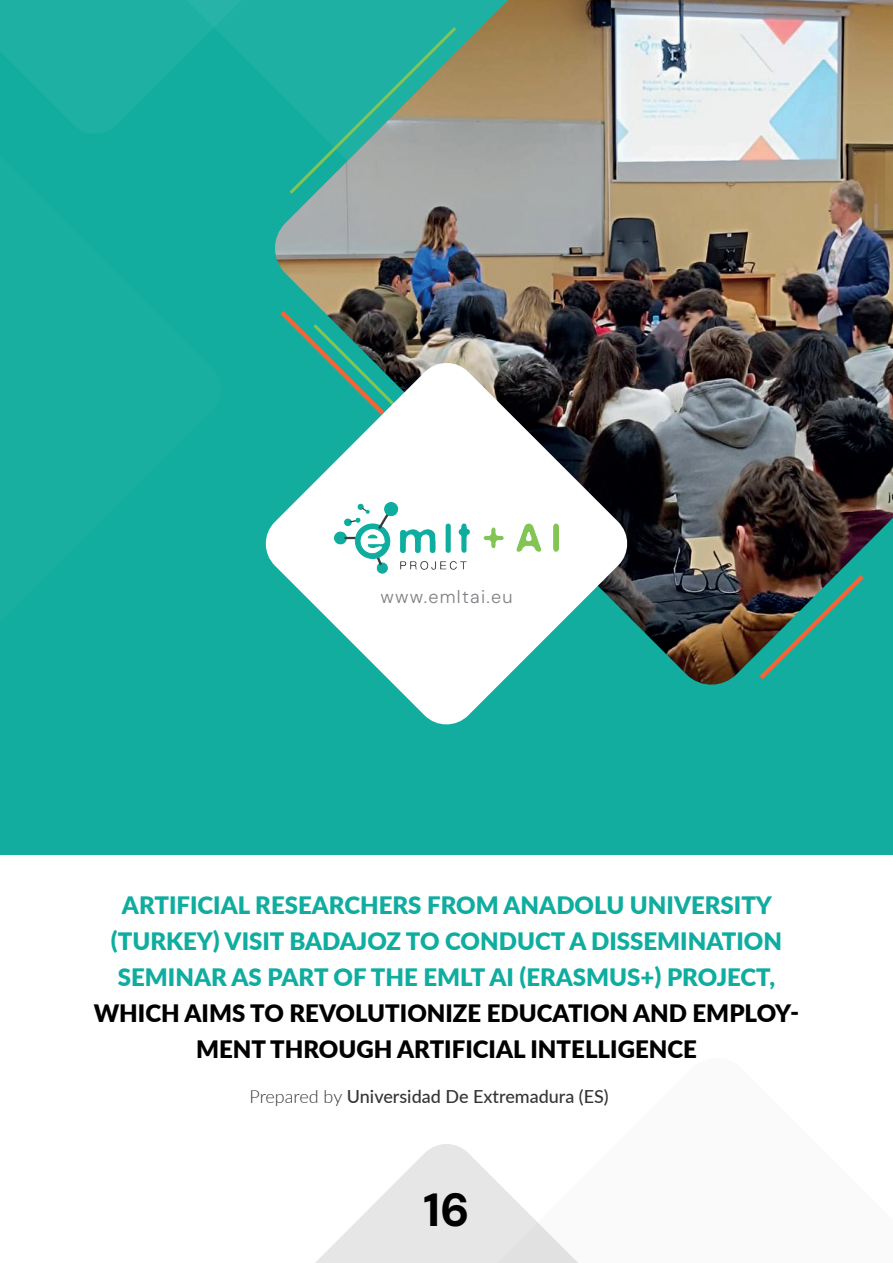
<style>
.page{position:relative;width:893px;height:1263px;background:#fff}
.page>*{position:absolute;margin:0;border:0;box-sizing:border-box;transform-origin:0 0}
.t1{font:800 46.5px "DM Sans";color:#000001}
.t2{font:900 24px/36px "Lato";color:#0fada0;text-align:center}
.t3{font:900 24px/36px "Lato";color:#000;text-align:center}
.t4{font:500 18px "Lato";color:#363536}
.t5{font:300 18px "DM Sans";letter-spacing:.07em;color:#808285}
.s1{font-weight:300}
</style>
<div class="page">
<svg style="left:315px;top:1144px;width:263px;height:119px;fill:#e6e6e6"></svg>
<div style="left:0;top:0;width:893px;height:855px;background:#12ad9f"></div>
<div style="left:0;top:0;width:156px;height:85px;background:#1db0a3"></div>
<svg style="left:156px;top:0;width:115px;height:84px;fill:#1db0a3"></svg>
<img style="left:271px;top:0;width:622px;height:685px">
<svg style="left:286px;top:24px;width:173px;height:173px"></svg>
<svg style="left:275px;top:306px;width:114px;height:54px"></svg>
<img style="left:310px;top:321px;width:246px;height:39px">
<svg style="left:265px;top:360px;width:365px;height:365px"></svg>
<img style="left:335px;top:502px;width:223px;height:71px">
<svg style="left:755px;top:570px;width:113px;height:114px"></svg>
<svg style="left:35px;top:85px;width:120px;height:48px;fill:#1db0a3"></svg>
<p class="t5" style="left:380px;top:585px;width:134px">www.emltai.eu</p>
<p class="t2" style="left:111px;top:887px;width:673px">ARTIFICIAL RESEARCHERS FROM ANADOLU UNIVERSITY (TURKEY) VISIT BADAJOZ TO CONDUCT A DISSEMINATION<br>SEMINAR AS PART OF THE EMLT AI (ERASMUS+) PROJECT,</p>
<p class="t3" style="left:94px;top:995px;width:707px">WHICH AIMS TO REVOLUTIONIZE EDUCATION AND EMPLOY-<br>MENT THROUGH ARTIFICIAL INTELLIGENCE</p>
<p class="t4" style="left:249px;top:1083px;width:361px"><span class="s1">Prepared by</span> Universidad De Extremadura (ES)</p>
<h1 class="t1" style="left:423px;top:1180px;width:48px">16</h1>
</div>
